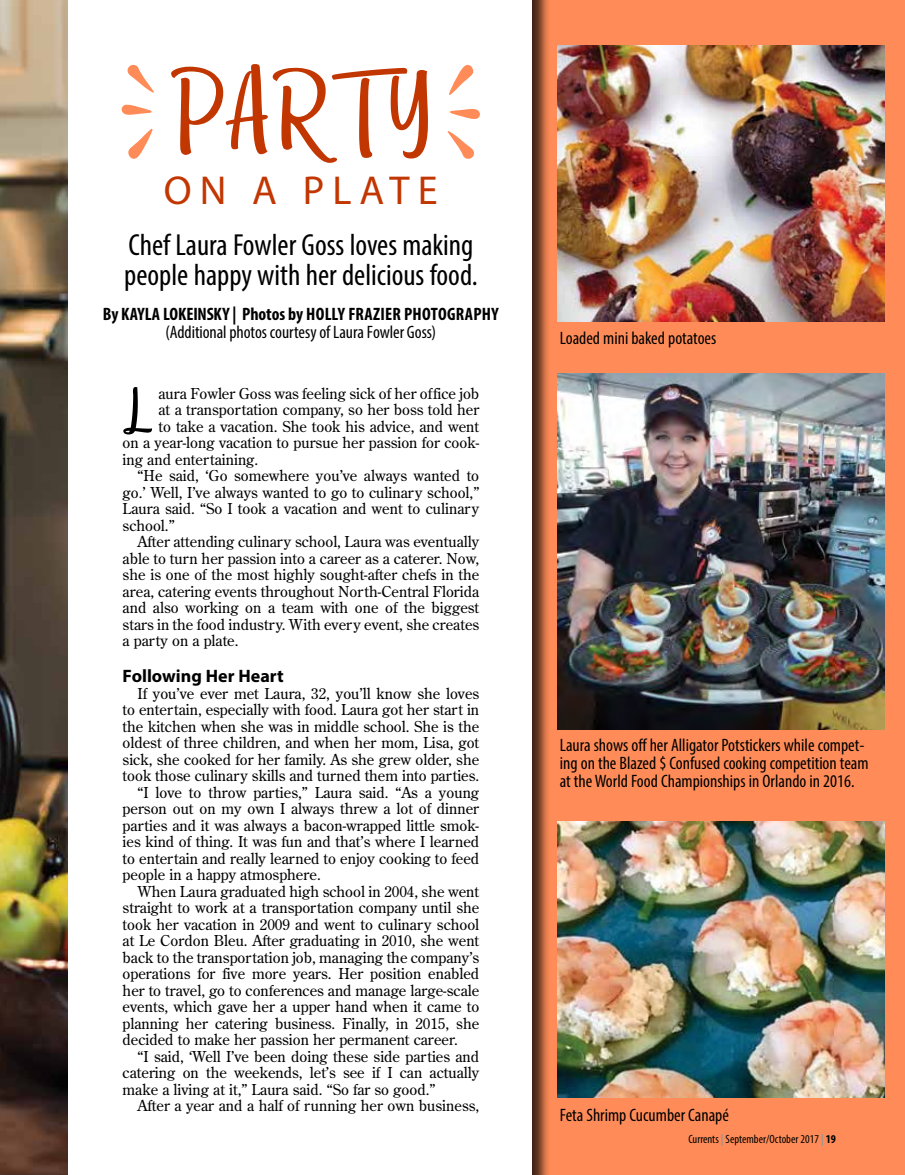
<style>
.page{position:relative;width:905px;height:1175px;background:#fff}
.page>*{position:absolute;margin:0;border:0;box-sizing:border-box;transform-origin:0 0}
.t1{font:68.55px "Eufoniem One";color:#000}
.t2{font:40.5px "Myriad Pro";letter-spacing:.2em;color:#c23601}
.t3{font:condensed 30.6px/30.6px "Myriad Pro";color:#000}
.t4{font:condensed 18px/18px "Myriad Pro";color:#000}
.t5{font:700 condensed 18px "Myriad Pro";letter-spacing:.005em;color:#000}
.t6{font:700 18px "Myriad Pro";color:#000}
.t7{font:15px "Century Old Style Std";color:#000}
.t8{font:condensed 12px "Myriad Pro";color:#000}
.s1{font-weight:700;color:#939598}
.s2{font-weight:700}
</style>
<div class="page">
<img style="left:0;top:0;width:68px;height:1174px">
<svg style="left:171px;top:64px;width:257px;height:99px"></svg>
<svg style="left:128px;top:128px;width:25px;height:31px"></svg>
<svg style="left:121px;top:104px;width:31px;height:11px"></svg>
<svg style="left:127px;top:65px;width:27px;height:28px"></svg>
<svg style="left:449px;top:64px;width:25px;height:31px"></svg>
<svg style="left:450px;top:108px;width:30px;height:11px"></svg>
<svg style="left:447px;top:131px;width:27px;height:28px"></svg>
<div style="left:530px;top:0;width:374px;height:1174px;background:#000;opacity:.75"></div>
<img style="left:558px;top:821px;width:326px;height:277px">
<img style="left:558px;top:45px;width:326px;height:277px">
<img style="left:558px;top:373px;width:326px;height:356px">
<h2 class="t2" style="left:164px;top:166px;width:275px">ON A PLATE</h2>
<h3 class="t3" style="left:124px;top:229px;width:355px">Chef Laura Fowler Goss loves making people happy with her delicious food.</h3>
<p class="t5" style="left:103px;top:302px;width:397px">By KAYLA LOKEINSKY | Photos by HOLLY FRAZIER PHOTOGRAPHY</p>
<p class="t4" style="left:166px;top:322px;width:272px">(Additional photos courtesy of Laura Fowler Goss)</p>
<h1 class="t1" style="left:123px;top:376px;width:32px">L</h1>
<p class="t7" style="left:158px;top:383px;width:322px">aura Fowler Goss was feeling sick of her office job</p>
<p class="t7" style="left:158px;top:400px;width:322px">at a transportation company, so her boss told her</p>
<p class="t7" style="left:158px;top:416px;width:322px">to take a vacation. She took his advice, and went</p>
<p class="t7" style="left:123px;top:433px;width:358px">on a year-long vacation to pursue her passion for cook-</p>
<p class="t7" style="left:123px;top:449px;width:137px">ing and entertaining.</p>
<p class="t7" style="left:138px;top:466px;width:343px">“He said, ‘Go somewhere you’ve always wanted to</p>
<p class="t7" style="left:123px;top:482px;width:358px">go.’ Well, I’ve always wanted to go to culinary school,”</p>
<p class="t7" style="left:123px;top:499px;width:358px">Laura said. “So I took a vacation and went to culinary</p>
<p class="t7" style="left:123px;top:515px;width:53px">school.”</p>
<p class="t7" style="left:138px;top:532px;width:343px">After attending culinary school, Laura was eventually</p>
<p class="t7" style="left:123px;top:548px;width:358px">able to turn her passion into a career as a caterer. Now,</p>
<p class="t7" style="left:123px;top:565px;width:358px">she is one of the most highly sought-after chefs in the</p>
<p class="t7" style="left:123px;top:581px;width:358px">area, catering events throughout North-Central Florida</p>
<p class="t7" style="left:123px;top:598px;width:358px">and also working on a team with one of the biggest</p>
<p class="t7" style="left:123px;top:614px;width:358px">stars in the food industry. With every event, she creates</p>
<p class="t7" style="left:123px;top:631px;width:117px">a party on a plate.</p>
<p class="t6" style="left:123px;top:664px;width:163px">Following Her Heart</p>
<p class="t7" style="left:138px;top:683px;width:343px">If you’ve ever met Laura, 32, you’ll know she loves</p>
<p class="t7" style="left:123px;top:700px;width:358px">to entertain, especially with food. Laura got her start in</p>
<p class="t7" style="left:123px;top:716px;width:358px">the kitchen when she was in middle school. She is the</p>
<p class="t7" style="left:123px;top:733px;width:358px">oldest of three children, and when her mom, Lisa, got</p>
<p class="t7" style="left:123px;top:749px;width:358px">sick, she cooked for her family. As she grew older, she</p>
<p class="t7" style="left:123px;top:766px;width:358px">took those culinary skills and turned them into parties.</p>
<p class="t7" style="left:138px;top:782px;width:343px">“I love to throw parties,” Laura said. “As a young</p>
<p class="t7" style="left:123px;top:799px;width:358px">person out on my own I always threw a lot of dinner</p>
<p class="t7" style="left:123px;top:815px;width:358px">parties and it was always a bacon-wrapped little smok-</p>
<p class="t7" style="left:123px;top:832px;width:358px">ies kind of thing. It was fun and that’s where I learned</p>
<p class="t7" style="left:123px;top:848px;width:358px">to entertain and really learned to enjoy cooking to feed</p>
<p class="t7" style="left:123px;top:865px;width:200px">people in a happy atmosphere.</p>
<p class="t7" style="left:138px;top:881px;width:343px">When Laura graduated high school in 2004, she went</p>
<p class="t7" style="left:123px;top:898px;width:358px">straight to work at a transportation company until she</p>
<p class="t7" style="left:123px;top:914px;width:358px">took her vacation in 2009 and went to culinary school</p>
<p class="t7" style="left:123px;top:931px;width:358px">at Le Cordon Bleu. After graduating in 2010, she went</p>
<p class="t7" style="left:123px;top:947px;width:358px">back to the transportation job, managing the company’s</p>
<p class="t7" style="left:123px;top:964px;width:358px">operations for five more years. Her position enabled</p>
<p class="t7" style="left:123px;top:980px;width:358px">her to travel, go to conferences and manage large-scale</p>
<p class="t7" style="left:123px;top:997px;width:358px">events, which gave her a upper hand when it came to</p>
<p class="t7" style="left:123px;top:1013px;width:358px">planning her catering business. Finally, in 2015, she</p>
<p class="t7" style="left:123px;top:1030px;width:336px">decided to make her passion her permanent career.</p>
<p class="t7" style="left:138px;top:1046px;width:343px">“I said, ‘Well I’ve been doing these side parties and</p>
<p class="t7" style="left:123px;top:1063px;width:358px">catering on the weekends, let’s see if I can actually</p>
<p class="t7" style="left:123px;top:1079px;width:314px">make a living at it,” Laura said. “So far so good.”</p>
<p class="t7" style="left:138px;top:1096px;width:343px">After a year and a half of running her own business,</p>
<p class="t4" style="left:560px;top:329px;width:158px">Loaded mini baked potatoes</p>
<p class="t4" style="left:560px;top:736px;width:310px">Laura shows off her Alligator Potstickers while compet&shy;ing on the Blazed $ Confused cooking competition team at the World Food Championships in Orlando in 2016.</p>
<p class="t4" style="left:560px;top:1106px;width:171px">Feta Shrimp Cucumber Canapé</p>
<p class="t8" style="left:688px;top:1132px;width:149px">Currents <span class="s1">|</span> September/October 2017 <span class="s1">|</span> <span class="s2">19</span></p>
</div>
